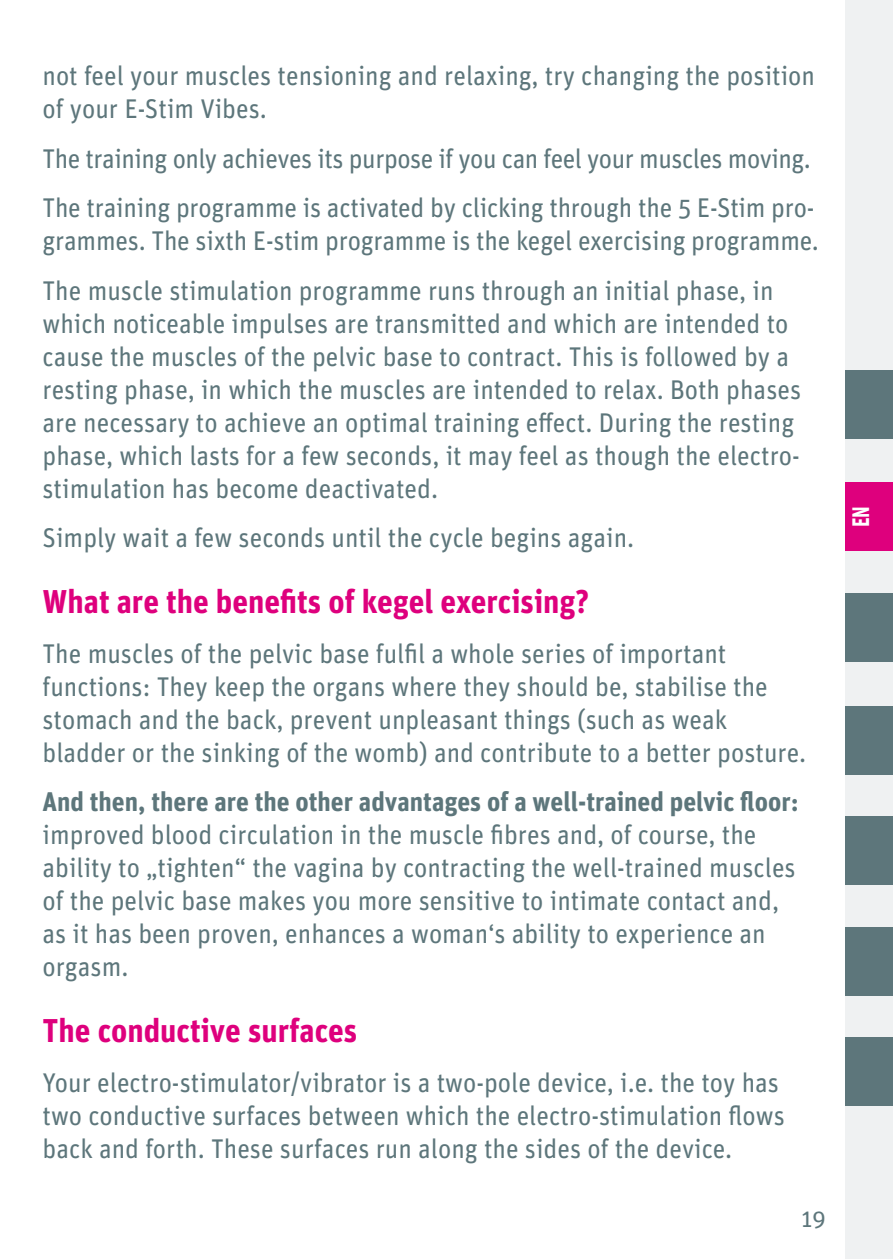
<style>
.page{position:relative;width:893px;height:1259px;background:#fff}
.page>*{position:absolute;margin:0;border:0;box-sizing:border-box;transform-origin:0 0}
.t1{font:700 33px "Unit Pro";color:#de007d;scale:.95 1}
.t2{font:27px/33px "Unit Pro";color:#5d767b;scale:.95 1}
.t3{font:27px/49.5px "Unit Pro";letter-spacing:-.02em;color:#5d767b;scale:.95 1}
.t4{font:700 27px "Unit Pro";color:#5d767b;scale:.95 1}
.t5{font:24px "Unit Pro";color:#5d767b}
.t6{font:700 24px "Unit Pro";color:#fff;scale:.8 1}
</style>
<div class="page">
<div style="left:845px;top:0;width:48px;height:1259px;background:#eff1f2"></div>
<div style="left:845px;top:370px;width:48px;height:68px;background:#5d767b"></div>
<div style="left:845px;top:593px;width:48px;height:68px;background:#5d767b"></div>
<div style="left:845px;top:706px;width:48px;height:68px;background:#5d767b"></div>
<div style="left:845px;top:816px;width:48px;height:68px;background:#5d767b"></div>
<div style="left:845px;top:927px;width:48px;height:68px;background:#5d767b"></div>
<div style="left:845px;top:1037px;width:48px;height:69px;background:#5d767b"></div>
<div style="left:845px;top:483px;width:48px;height:68px;background:#de007d"></div>
<p class="t2" style="left:43px;top:58px;width:815px">not feel your muscles tensioning and relaxing, try changing the position of your E-Stim Vibes.</p>
<p class="t3" style="left:43px;top:132px;width:814px">The training only achieves its purpose if you can feel your muscles moving.<br>The training programme is activated by clicking through the 5 E-Stim pro-</p>
<p class="t2" style="left:43px;top:215px;width:819px;line-height:49.5px">grammes. The sixth E-stim programme is the kegel exercising programme.<br>The muscle stimulation programme runs through an initial phase, in</p>
<p class="t2" style="left:43px;top:305px;width:800px">which noticeable impulses are transmitted and which are intended to cause the muscles of the pelvic base to contract. This is followed by a resting phase, in which the muscles are intended to relax. Both phases are necessary to achieve an optimal training effect. During the resting phase, which lasts for a few seconds, it may feel as though the electro&shy;stimulation has become deactivated.</p>
<p class="t2" style="left:43px;top:520px;width:624px">Simply wait a few seconds until the cycle begins again.</p>
<p class="t1" style="left:43px;top:577px;width:577px">What are the benefits of kegel exercising?</p>
<p class="t2" style="left:43px;top:635px;width:805px">The muscles of the pelvic base fulfil a whole series of important functions: They keep the organs where they should be, stabilise the stomach and the back, prevent unpleasant things (such as weak bladder or the sinking of the womb) and contribute to a better posture.</p>
<p class="t4" style="left:43px;top:782px;width:798px">And then, there are the other advantages of a well-trained pelvic floor:</p>
<p class="t2" style="left:43px;top:817px;width:794px">improved blood circulation in the muscle fibres and, of course, the ability to „tighten“ the vagina by contracting the well-trained muscles of the pelvic base makes you more sensitive to intimate contact and, as it has been proven, enhances a woman‘s ability to experience an orgasm.</p>
<p class="t1" style="left:43px;top:1006px;width:333px">The conductive surfaces</p>
<p class="t2" style="left:43px;top:1064px;width:783px">Your electro-stimulator/vibrator is a two-pole device, i.e. the toy has two conductive surfaces between which the electro-stimulation flows back and forth. These surfaces run along the sides of the device.</p>
<p class="t5" style="left:802px;top:1202px;width:26px">19</p>
<p class="t6" style="left:843px;top:527px;width:28px;rotate:-90deg">EN</p>
</div>
